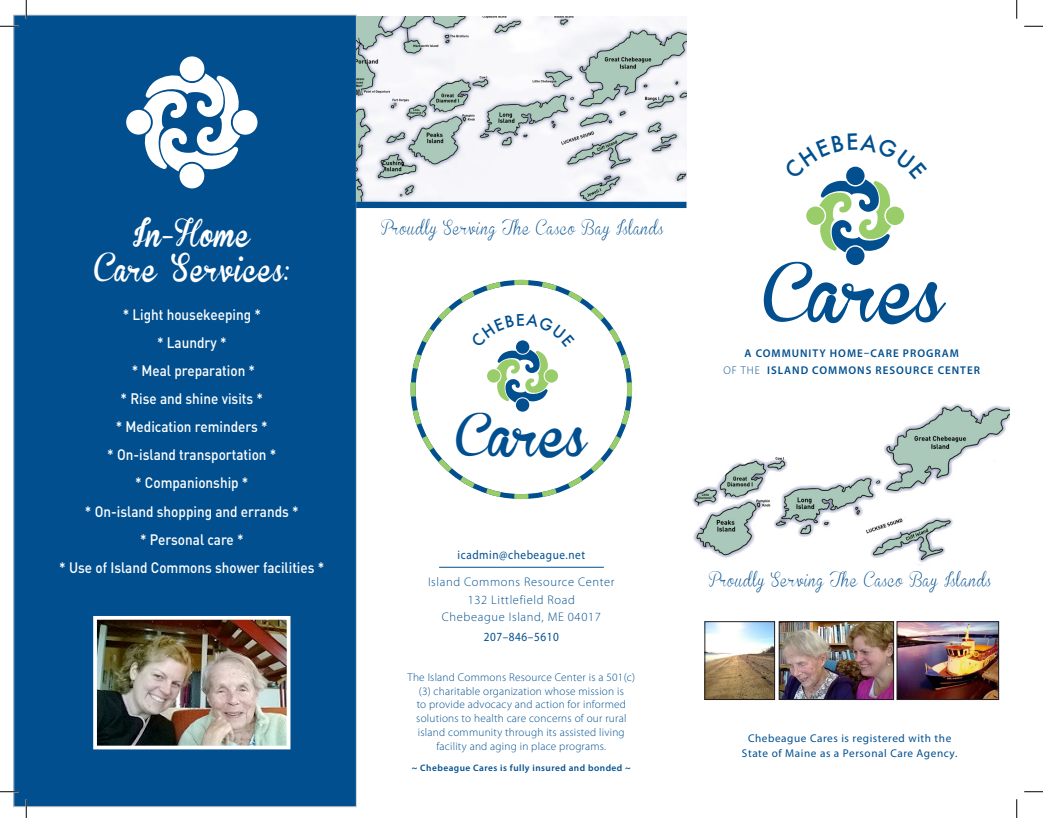
<style>
.page{position:relative;width:1043px;height:818px;background:#fff}
.page>*{position:absolute;margin:0;border:0;box-sizing:border-box;transform-origin:0 0}
.t1{font:67px "Brannboll Fet";color:#014f8f}
.t2{font:48.5px "Brannboll Fet";color:#014f8f}
.t3{font:27.5px/35px "Brannboll Fet";letter-spacing:.04em;color:#fff;text-align:center;scale:.9 1}
.t4{font:500 15px "DIN";color:#fff;scale:.9 1}
.t5{font:15px "Brannboll Smal";letter-spacing:.05em;color:#014f8f;scale:.9 1}
.t6{font:300 12.5px "Myriad Pro";letter-spacing:.05em;color:#014f8f}
.t7{font:12.5px "Myriad Pro";letter-spacing:.05em;color:#014f8f;scale:.9 1}
.t8{font:300 11.25px/13.8px "Myriad Pro";letter-spacing:.02em;color:#014f8f;text-align:center}
.t9{font:11.25px/15px "Myriad Pro";letter-spacing:.05em;color:#014f8f;text-align:center}
.t10{font:600 11.25px/17.5px "Myriad Pro";letter-spacing:.09em;color:#014f8f;text-align:center}
.t11{font:600 9.38px "Myriad Pro";letter-spacing:.05em;color:#014f8f}
.s1{font-size:41.25px}
.s2{font-size:57px}
.s3{font-weight:300}
</style>
<div class="page">
<img style="left:692px;top:403px;width:317px;height:162px">
<div style="left:14px;top:15px;width:342px;height:791px;background:#014f8f"></div>
<div style="left:179px;top:56px;width:25px;height:25px;background:#fff;border-radius:50%"></div>
<div style="left:179px;top:163px;width:25px;height:25px;background:#fff;border-radius:50%"></div>
<div style="left:126px;top:110px;width:25px;height:25px;background:#fff;border-radius:50%"></div>
<div style="left:233px;top:110px;width:24px;height:25px;background:#fff;border-radius:50%"></div>
<svg style="left:143px;top:73px;width:97px;height:98px"></svg>
<img style="left:706px;top:623px;width:66px;height:74px">
<div style="left:704px;top:621px;width:70px;height:78px;border:1px solid #231f20"></div>
<img style="left:898px;top:623px;width:98px;height:74px">
<div style="left:896px;top:621px;width:102px;height:78px;border:1px solid #231f20"></div>
<img style="left:356px;top:16px;width:330px;height:186px">
<img style="left:781px;top:623px;width:110px;height:74px">
<div style="left:779px;top:621px;width:114px;height:78px;border:1px solid #231f20"></div>
<img style="left:98px;top:621px;width:187px;height:123px">
<div style="left:93px;top:616px;width:197px;height:133px;border:4px solid #fff"></div>
<div style="left:356px;top:202px;width:330px;height:6px;background:#014f8f"></div>
<div style="left:846px;top:246px;width:18px;height:19px;background:#014f8f;border-radius:50%"></div>
<hr style="left:439px;top:567px;width:165px;height:1px;background:#014f8f">
<svg style="left:0;top:25px;width:19px;height:2px"></svg>
<svg style="left:1024px;top:25px;width:18px;height:2px"></svg>
<svg style="left:0;top:790px;width:19px;height:2px"></svg>
<svg style="left:1024px;top:791px;width:18px;height:1px"></svg>
<svg style="left:25px;top:0;width:2px;height:19px"></svg>
<svg style="left:25px;top:799px;width:2px;height:19px"></svg>
<svg style="left:1016px;top:0;width:1px;height:19px"></svg>
<svg style="left:1016px;top:799px;width:1px;height:19px"></svg>
<svg style="left:410px;top:279px;width:223px;height:221px"></svg>
<svg style="left:806px;top:166px;width:99px;height:86px"></svg>
<p class="t3" style="left:94px;top:218px;width:219px">In-Home<br>Care Services:</p>
<p class="t4" style="left:123px;top:304px;width:155px">* Light housekeeping *</p>
<p class="t4" style="left:157px;top:332px;width:79px">* Laundry *</p>
<p class="t4" style="left:132px;top:361px;width:139px">* Meal preparation *</p>
<p class="t4" style="left:121px;top:389px;width:160px">* Rise and shine visits *</p>
<p class="t4" style="left:116px;top:417px;width:170px">* Medication reminders *</p>
<p class="t4" style="left:107px;top:445px;width:189px">* On-island transportation *</p>
<p class="t4" style="left:135px;top:473px;width:127px">* Companionship *</p>
<p class="t4" style="left:85px;top:501px;width:239px">* On-island shopping and errands *</p>
<p class="t4" style="left:140px;top:529px;width:117px">* Personal care *</p>
<p class="t4" style="left:59px;top:557px;width:296px">* Use of Island Commons shower facilities *</p>
<p class="t5" style="left:381px;top:220px;width:314px">Proudly Serving The Casco Bay Islands</p>
<p class="t2" style="left:456px;top:409px;width:132px"><span class="s1">C</span>ares</p>
<p class="t7" style="left:457px;top:547px;width:143px">icadmin@chebeague.net</p>
<p class="t6" style="left:428px;top:574px;width:188px">Island Commons Resource Center</p>
<p class="t6" style="left:468px;top:592px;width:109px">132 Littlefield Road</p>
<p class="t6" style="left:442px;top:609px;width:161px">Chebeague Island, ME 04017</p>
<p class="t7" style="left:484px;top:628px;width:85px">207–846–5610</p>
<p class="t8" style="left:407px;top:670px;width:229px">The Island Commons Resource Center is a 501(c) (3) charitable organization whose mission is<br>to provide advocacy and action for informed solutions to health care concerns of our rural island community through its assisted living facility and aging in place programs.</p>
<p class="t11" style="left:412px;top:761px;width:220px">~ Chebeague Cares is fully insured and bonded ~</p>
<p class="t1" style="left:763px;top:256px;width:182px"><span class="s2">C</span>ares</p>
<p class="t10" style="left:723px;top:344px;width:258px">A COMMUNITY HOME–CARE PROGRAM<br><span class="s3">OF THE</span> ISLAND COMMONS RESOURCE CENTER</p>
<p class="t5" style="left:709px;top:572px;width:314px">Proudly Serving The Casco Bay Islands</p>
<p class="t9" style="left:742px;top:730px;width:217px">Chebeague Cares is registered with the<br>State of Maine as a Personal Care Agency.</p>
</div>
